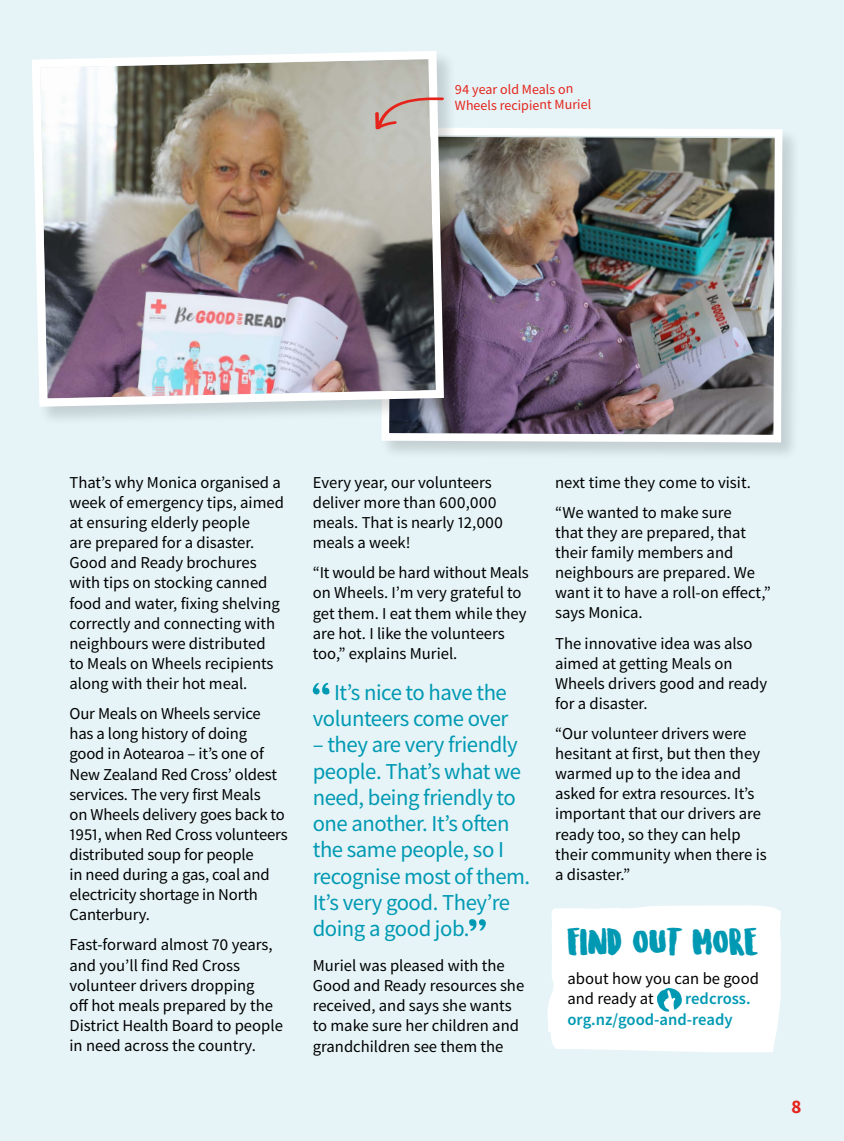
<style>
.page{position:relative;width:844px;height:1141px;background:#fff}
.page>*{position:absolute;margin:0;border:0;box-sizing:border-box;transform-origin:0 0}
.t1{font:35px "Sunrise International";letter-spacing:.01em;color:#0099b3;scale:1.2 1}
.t2{font:22.75px/26.2px "Source Sans Pro";letter-spacing:-.02em;color:#0099b3;text-align:right}
.t3{font:700 19.25px "Source Sans Pro";color:#e5231b}
.t4{font:16.62px/20.1px "Source Sans Pro";color:#000}
.t5{font:600 16.62px/20.1px "Source Sans Pro";color:#0099b3}
.t6{font:14px/15.6px "Source Sans Pro";letter-spacing:-.01em;color:#e5231b}
</style>
<div class="page">
<div style="left:0;top:0;width:843px;height:1141px;background:#e6f4f7"></div>
<div style="left:380px;top:126px;width:420px;height:335px;background:#000;opacity:.15"></div>
<img style="left:380px;top:126px;width:406px;height:335px">
<div style="left:31px;top:49px;width:432px;height:377px;background:#000;opacity:.15"></div>
<img style="left:31px;top:49px;width:417px;height:362px">
<div style="left:548px;top:905px;width:233px;height:147px;background:#fff"></div>
<svg style="left:312px;top:682px;width:18px;height:13px"></svg>
<svg style="left:469px;top:919px;width:17px;height:12px"></svg>
<svg style="left:375px;top:97px;width:70px;height:33px;background:#ccb3ae"></svg>
<p class="t6" style="left:454px;top:81px;width:138px">94 year old Meals on<br>Wheels recipient Muriel</p>
<p class="t4" style="left:69px;top:472px;width:216px">That’s why Monica organised a week of emergency tips, aimed at ensuring elderly people<br>are prepared for a disaster.<br>Good and Ready brochures with tips on stocking canned food and water, fixing shelving correctly and connecting with neighbours were distributed to Meals on Wheels recipients along with their hot meal.</p>
<p class="t4" style="left:69px;top:703px;width:220px">Our Meals on Wheels service has a long history of doing<br>good in Aotearoa – it’s one of<br>New Zealand Red Cross’ oldest services. The very first Meals<br>on Wheels delivery goes back to<br>1951, when Red Cross volunteers distributed soup for people<br>in need during a gas, coal and electricity shortage in North<br>Canterbury.</p>
<p class="t4" style="left:69px;top:935px;width:215px">Fast-forward almost 70 years, and you’ll find Red Cross volunteer drivers dropping<br>off hot meals prepared by the<br>District Health Board to people in need across the country.</p>
<p class="t4" style="left:313px;top:472px;width:192px">Every year, our volunteers deliver more than 600,000 meals. That is nearly 12,000 meals a week!</p>
<p class="t4" style="left:313px;top:563px;width:217px">“It would be hard without Meals on Wheels. I’m very grateful to get them. I eat them while they are hot. I like the volunteers too,” explains Muriel.</p>
<h2 class="t2" style="left:313px;top:679px;width:197px">It’s nice to have the volunteers come over</h2>
<h2 class="t2" style="left:313px;top:731px;width:219px;text-align:left">– they are very friendly people. That’s what we need, being friendly to one another. It’s often the same people, so I recognise most of them.<br>It’s very good. They’re doing a good job.</h2>
<p class="t4" style="left:313px;top:955px;width:213px">Muriel was pleased with the<br>Good and Ready resources she received, and says she wants to make sure her children and grandchildren see them the</p>
<p class="t4" style="left:555px;top:467px;width:197px;line-height:30.1px">next time they come to visit. “We wanted to make sure</p>
<p class="t4" style="left:555px;top:522px;width:217px">that they are prepared, that their family members and neighbours are prepared. We want it to have a roll-on effect,” says Monica.</p>
<p class="t4" style="left:555px;top:633px;width:213px">The innovative idea was also aimed at getting Meals on<br>Wheels drivers good and ready for a disaster.</p>
<p class="t4" style="left:555px;top:723px;width:213px">“Our volunteer drivers were hesitant at first, but then they warmed up to the idea and asked for extra resources. It’s important that our drivers are ready too, so they can help their community when there is a disaster.”</p>
<h1 class="t1" style="left:567px;top:926px;width:160px">FIND OUT MORE</h1>
<p class="t4" style="left:567px;top:969px;width:193px">about how you can be good and ready at</p>
<p class="t5" style="left:567px;top:989px;width:185px;text-indent:118px">redcross. org.nz/good-and-ready</p>
<p class="t3" style="left:791px;top:1094px;width:12px">8</p>
</div>
